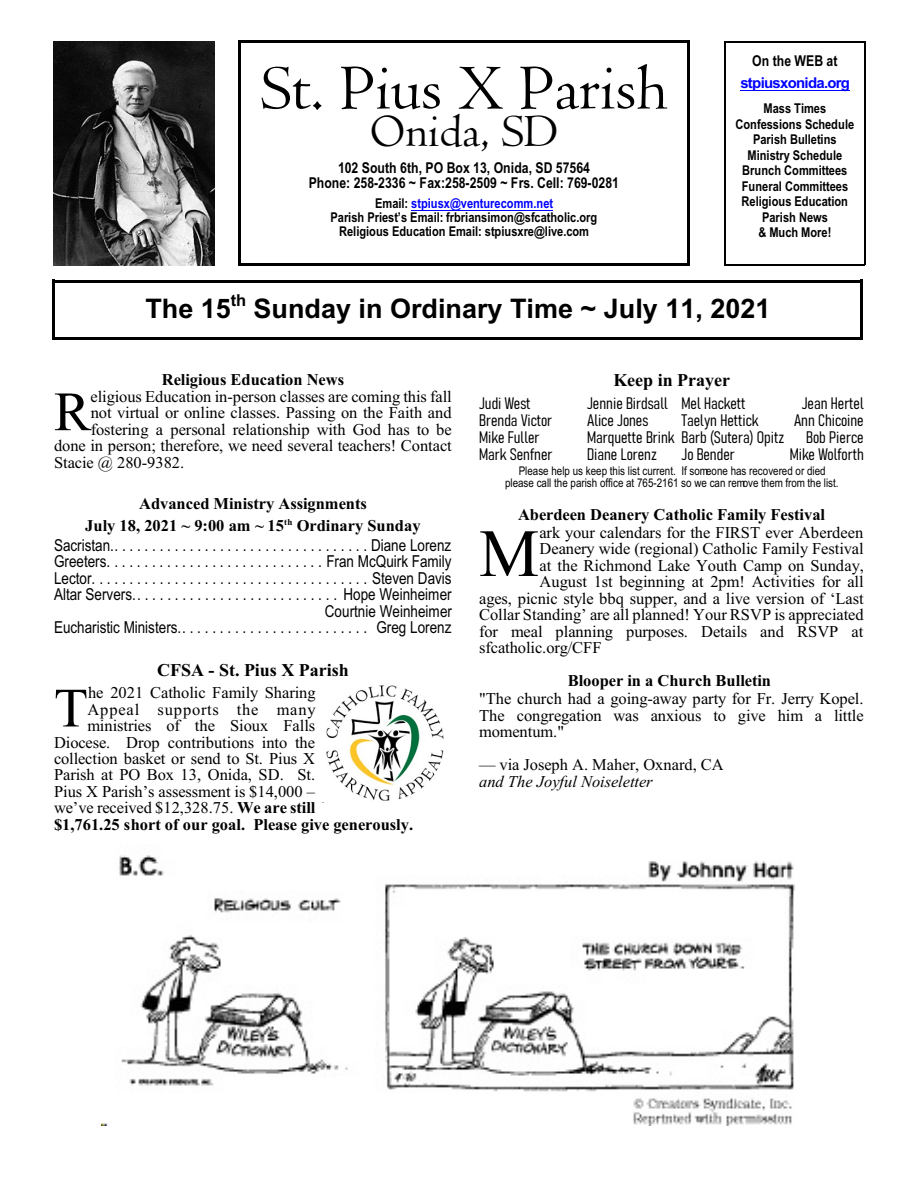
<style>
.page{position:relative;width:918px;height:1188px;background:#fff}
.page>*{position:absolute;margin:0;border:0;box-sizing:border-box;transform-origin:0 0}
.t1{font:67.5px "Times New Roman";color:#000}
.t2{font:66px "Centaur";color:#000}
.t3{font:55.5px "Times New Roman";color:#000}
.t4{font:48px "Centaur";color:#000}
.t5{font:700 27px "Arial";color:#000}
.t6{font:700 18px "Times New Roman";color:#000}
.t7{font:16.5px/16.5px "Times New Roman";letter-spacing:-.005em;color:#000;text-align:justify}
.t8{font:16.5px/16.5px "Arial Narrow";color:#000;text-align:right}
.t9{font:700 16.5px/21.8px "Times New Roman";color:#000;text-align:center}
.t10{font:16.5px "Bahnschrift";color:#000}
.t11{font:italic 16.5px "Times New Roman";letter-spacing:-.005em;color:#000}
.t12{font:16.5px "Times New Roman";letter-spacing:.05em;color:#000}
.t13{font:700 15px/15.3px "Arial Narrow";color:#000;text-align:center}
.t14{font:700 15px "Arial";letter-spacing:-.045em;color:#00f}
.t15{font:700 13.5px/15.6px "Arial Narrow";color:#000;text-align:center}
.t16{font:12px/12px "Arial Narrow";color:#000;text-align:center}
.s1{color:#00f}
.s2{font-weight:700}
</style>
<div class="page">
<img style="left:101px;top:855px;width:694px;height:271px">
<hr style="left:53px;top:280px;width:2px;height:60px;background:#000">
<hr style="left:860px;top:280px;width:3px;height:60px;background:#000">
<hr style="left:53px;top:280px;width:810px;height:2px;background:#000">
<hr style="left:53px;top:337px;width:810px;height:3px;background:#000">
<hr style="left:411px;top:210px;width:142px;height:1px;background:#00f">
<hr style="left:238px;top:40px;width:3px;height:226px;background:#000">
<hr style="left:687px;top:40px;width:3px;height:226px;background:#000">
<hr style="left:238px;top:40px;width:451px;height:3px;background:#000">
<hr style="left:238px;top:263px;width:451px;height:3px;background:#000">
<img style="left:326px;top:685px;width:118px;height:116px">
<hr style="left:740px;top:90px;width:109px;height:1px;background:#00f">
<hr style="left:724px;top:41px;width:2px;height:224px;background:#000">
<hr style="left:864px;top:41px;width:1px;height:224px;background:#000">
<hr style="left:724px;top:41px;width:141px;height:2px;background:#000">
<hr style="left:724px;top:264px;width:141px;height:1px;background:#000">
<img style="left:53px;top:41px;width:161px;height:224px">
<h2 class="t2" style="left:260px;top:64px;width:409px">St. Pius X Parish</h2>
<h3 class="t4" style="left:370px;top:113px;width:190px">Onida, SD</h3>
<p class="t13" style="left:309px;top:162px;width:312px">102 South 6th, PO Box 13, Onida, SD 57564<br>Phone: 258-2336 ~ Fax:258-2509 ~ Frs. Cell: 769-0281</p>
<p class="t15" style="left:330px;top:197px;width:268px;line-height:14px">Email: <span class="s1">stpiusx@venturecomm.net<br></span>Parish Priest’s Email: frbriansimon@sfcatholic.org<br>Religious Education Email: stpiusxre@live.com</p>
<p class="t13" style="left:752px;top:54px;width:87px">On the WEB at</p>
<p class="t14" style="left:740px;top:77px;width:111px">stpiusxonida.org</p>
<p class="t15" style="left:735px;top:102px;width:120px">Mass Times<br>Confessions Schedule<br>Parish Bulletins<br>Ministry Schedule<br>Brunch Committees<br>Funeral Committees<br>Religious Education<br>Parish News<br>&amp; Much More!</p>
<h3 class="t5" style="left:145px;top:298px;width:627px">The 15<sup>th</sup> Sunday in Ordinary Time ~ July 11, 2021</h3>
<p class="t9" style="left:162px;top:371px;width:184px">Religious Education News</p>
<h3 class="t3" style="left:54px;top:392px;width:38px">R</h3>
<p class="t7" style="left:91px;top:390px;width:363px">eligious Education in-person classes are coming this fall</p>
<p class="t7" style="left:91px;top:406px;width:362px">not virtual or online classes. Passing on the Faith and</p>
<p class="t7" style="left:91px;top:423px;width:363px">fostering a personal relationship with God has to be</p>
<p class="t7" style="left:54px;top:439px;width:399px">done in person; therefore, we need several teachers! Contact</p>
<p class="t7" style="left:54px;top:455px;width:132px">Stacie @ 280-9382.</p>
<p class="t9" style="left:85px;top:495px;width:337px">Advanced Ministry Assignments<br>July 18, 2021 ~ 9:00 am ~ 15<sup>th</sup> Ordinary Sunday</p>
<p class="t8" style="left:54px;top:538px;width:400px">Sacristan...................................Diane Lorenz Greeters.............................Fran McQuirk Family Lector.....................................Steven Davis Altar Servers............................ Hope Weinheimer Courtnie Weinheimer<br>Eucharistic Ministers.. . . . . . . . . . . . . . . . . . . . . . . . . Greg Lorenz</p>
<p class="t6" style="left:157px;top:664px;width:193px">CFSA - St. Pius X Parish</p>
<h3 class="t3" style="left:54px;top:688px;width:35px">T</h3>
<p class="t7" style="left:88px;top:686px;width:229px">he 2021 Catholic Family Sharing</p>
<p class="t12" style="left:87px;top:703px;width:230px">Appeal supports the many</p>
<p class="t7" style="left:87px;top:719px;width:229px">ministries of the Sioux Falls</p>
<p class="t7" style="left:54px;top:735px;width:263px">Diocese. Drop contributions into the</p>
<p class="t7" style="left:54px;top:752px;width:263px">collection basket or send to St. Pius X</p>
<p class="t7" style="left:54px;top:768px;width:263px">Parish at PO Box 13, Onida, SD. St.</p>
<p class="t7" style="left:54px;top:785px;width:263px">Pius X Parish’s assessment is $14,000 –</p>
<p class="t7" style="left:54px;top:801px;width:263px">we’ve received $12,328.75. <span class="s2">We are still</span></p>
<p class="t9" style="left:54px;top:815px;width:361px">$1,761.25 short of our goal. Please give generously.</p>
<p class="t6" style="left:613px;top:373px;width:118px">Keep in Prayer</p>
<p class="t10" style="left:479px;top:395px;width:53px">Judi West</p>
<p class="t10" style="left:587px;top:395px;width:160px">Jennie Birdsall Mel Hackett</p>
<p class="t10" style="left:802px;top:395px;width:64px">Jean Hertel</p>
<p class="t10" style="left:479px;top:413px;width:75px">Brenda Victor</p>
<p class="t10" style="left:587px;top:413px;width:63px">Alice Jones</p>
<p class="t10" style="left:682px;top:413px;width:78px">Taelyn Hettick</p>
<p class="t10" style="left:794px;top:413px;width:71px">Ann Chicoine</p>
<p class="t10" style="left:479px;top:430px;width:62px">Mike Fuller</p>
<p class="t10" style="left:587px;top:430px;width:199px">Marquette Brink Barb (Sutera) Opitz</p>
<p class="t10" style="left:806px;top:430px;width:59px">Bob Pierce</p>
<p class="t10" style="left:479px;top:447px;width:75px">Mark Senfner</p>
<p class="t10" style="left:587px;top:447px;width:71px">Diane Lorenz</p>
<p class="t10" style="left:682px;top:447px;width:55px">Jo Bender</p>
<p class="t10" style="left:790px;top:447px;width:76px">Mike Wolforth</p>
<p class="t16" style="left:505px;top:466px;width:335px">Please help us keep this list current. If someone has recovered or died please call the parish office at 765-2161 so we can remove them from the list.</p>
<p class="t9" style="left:518px;top:505px;width:309px">Aberdeen Deanery Catholic Family Festival</p>
<h1 class="t1" style="left:479px;top:529px;width:62px">M</h1>
<p class="t7" style="left:539px;top:526px;width:325px">ark your calendars for the FIRST ever Aberdeen</p>
<p class="t7" style="left:540px;top:542px;width:325px">Deanery wide (regional) Catholic Family Festival</p>
<p class="t7" style="left:540px;top:559px;width:326px">at the Richmond Lake Youth Camp on Sunday,</p>
<p class="t7" style="left:540px;top:575px;width:326px">August 1st beginning at 2pm! Activities for all</p>
<p class="t7" style="left:479px;top:592px;width:386px">ages, picnic style bbq supper, and a live version of ‘Last</p>
<p class="t7" style="left:479px;top:608px;width:386px">Collar Standing’ are all planned! Your RSVP is appreciated</p>
<p class="t7" style="left:479px;top:625px;width:386px">for meal planning purposes. Details and RSVP at</p>
<p class="t7" style="left:479px;top:641px;width:124px">sfcatholic.org/CFF</p>
<p class="t9" style="left:568px;top:672px;width:205px">Blooper in a Church Bulletin</p>
<p class="t7" style="left:479px;top:692px;width:386px">"The church had a going-away party for Fr. Jerry Kopel.<br>The congregation was anxious to give him a little momentum."</p>
<p class="t7" style="left:479px;top:758px;width:246px">— via Joseph A. Maher, Oxnard, CA</p>
<p class="t11" style="left:479px;top:775px;width:175px">and The Joyful Noiseletter</p>
</div>
